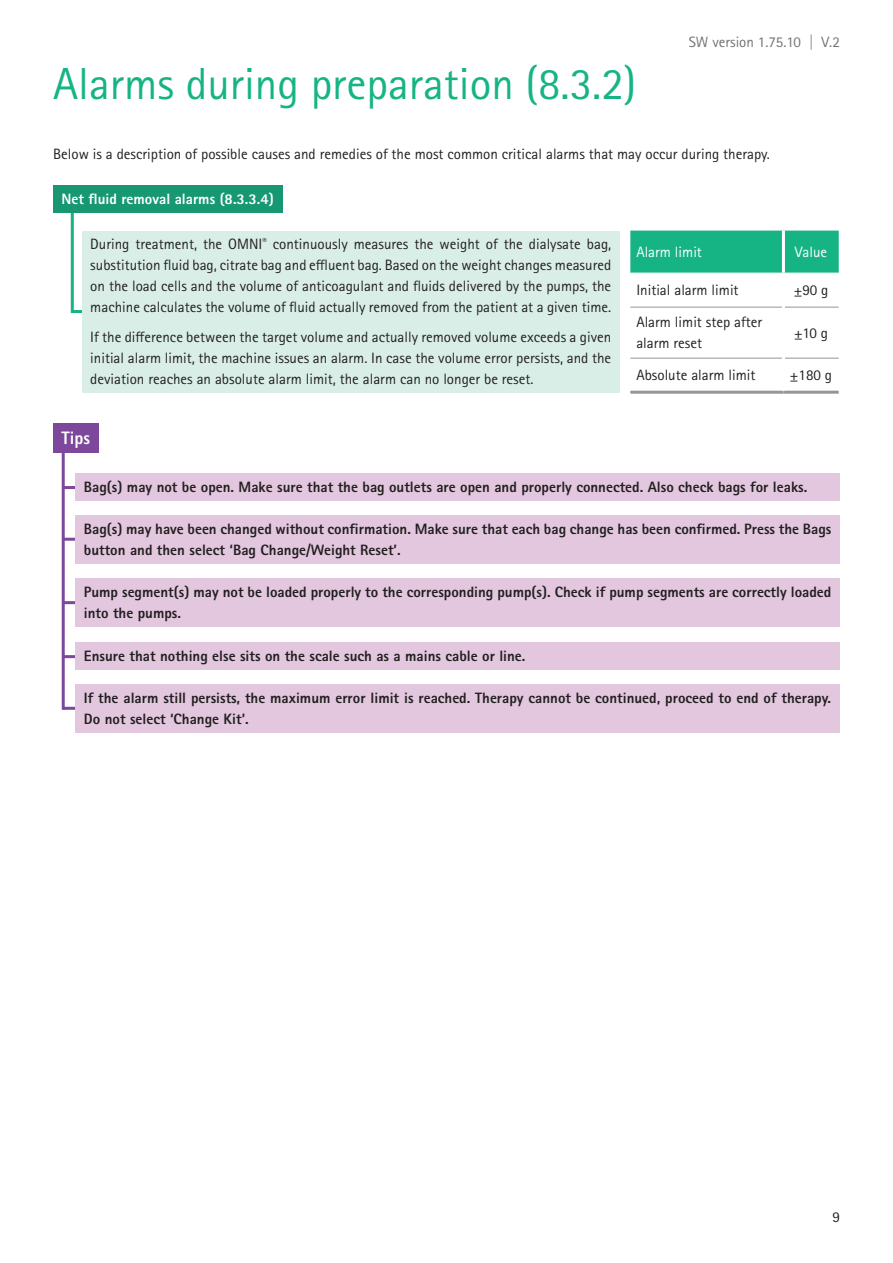
<style>
.page{position:relative;width:893px;height:1263px;background:#fff}
.page>*{position:absolute;margin:0;border:0;box-sizing:border-box;transform-origin:0 0}
.t1{font:45px "Rotis Sans Serif Pro";color:#16b484}
.t2{font:800 18px "Rotis Sans Serif Pro";color:#fff}
.t3{font:15px/21px "Rotis Sans Serif Pro";color:#231f20;text-align:justify}
.t4{font:800 15px/21px "Rotis Sans Serif Pro";color:#231f20}
.t5{font:800 15px "Rotis Sans Serif Pro";color:#fff}
.t6{font:15px "Rotis Sans Serif Pro";color:#717275}
.t7{font:15px "Rotis Sans Serif Pro";color:#fff}
</style>
<div class="page">
<hr style="left:71px;top:199px;width:3px;height:114px;background:#16b484">
<div style="left:53px;top:185px;width:229px;height:27px;background:#179873"></div>
<hr style="left:72px;top:310px;width:39px;height:3px;background:#16b484">
<div style="left:82px;top:231px;width:538px;height:161px;background:#d9eee6"></div>
<div style="left:630px;top:231px;width:209px;height:42px;background:#16b484"></div>
<hr style="left:630px;top:307px;width:152px;height:1px;background:#939598">
<hr style="left:785px;top:307px;width:54px;height:1px;background:#939598">
<hr style="left:630px;top:358px;width:152px;height:1px;background:#939598">
<hr style="left:785px;top:358px;width:54px;height:1px;background:#939598">
<hr style="left:630px;top:391px;width:153px;height:3px;background:#939598">
<hr style="left:783px;top:391px;width:56px;height:3px;background:#939598">
<hr style="left:782px;top:231px;width:3px;height:42px;background:#fff">
<hr style="left:62px;top:438px;width:3px;height:272px;background:#7d489c">
<hr style="left:63px;top:486px;width:48px;height:3px;background:#7d489c">
<hr style="left:63px;top:601px;width:48px;height:3px;background:#7d489c">
<hr style="left:63px;top:538px;width:48px;height:3px;background:#7d489c">
<hr style="left:63px;top:655px;width:48px;height:3px;background:#7d489c">
<hr style="left:63px;top:707px;width:48px;height:3px;background:#7d489c">
<div style="left:75px;top:473px;width:765px;height:27px;background:#e2c7df"></div>
<div style="left:75px;top:578px;width:765px;height:49px;background:#e2c7df"></div>
<div style="left:75px;top:515px;width:765px;height:48px;background:#e2c7df"></div>
<div style="left:75px;top:642px;width:765px;height:27px;background:#e2c7df"></div>
<div style="left:75px;top:684px;width:765px;height:48px;background:#e2c7df"></div>
<div style="left:53px;top:423px;width:46px;height:29px;background:#7d489c"></div>
<h1 class="t1" style="left:53px;top:57px;width:585px">Alarms during preparation (8.3.2)</h1>
<p class="t6" style="left:689px;top:33px;width:153px">SW version 1.75.10 | V.2</p>
<p class="t3" style="left:53px;top:144px;width:718px">Below is a description of possible causes and remedies of the most common critical alarms that may occur during therapy.</p>
<p class="t5" style="left:62px;top:189px;width:214px">Net fluid removal alarms (8.3.3.4)</p>
<p class="t3" style="left:90px;top:234px;width:522px">During treatment, the OMNI<sup>®</sup> continuously measures the weight of the dialysate bag, substitution fluid bag, citrate bag and effluent bag. Based on the weight changes measured on the load cells and the volume of anticoagulant and fluids delivered by the pumps, the machine calculates the volume of fluid actually removed from the patient at a given time.</p>
<p class="t3" style="left:90px;top:326px;width:522px">If the difference between the target volume and actually removed volume exceeds a given initial alarm limit, the machine issues an alarm. In case the volume error persists, and the deviation reaches an absolute alarm limit, the alarm can no longer be reset.</p>
<p class="t7" style="left:636px;top:243px;width:67px">Alarm limit</p>
<p class="t7" style="left:795px;top:243px;width:34px">Value</p>
<p class="t3" style="left:636px;top:280px;width:104px">Initial alarm limit</p>
<p class="t3" style="left:794px;top:280px;width:36px">±90 g</p>
<p class="t3" style="left:636px;top:312px;width:127px">Alarm limit step after alarm reset</p>
<p class="t3" style="left:794px;top:322px;width:36px">±10 g</p>
<p class="t3" style="left:636px;top:365px;width:121px">Absolute alarm limit</p>
<p class="t3" style="left:790px;top:365px;width:44px">±180 g</p>
<p class="t2" style="left:62px;top:426px;width:30px">Tips</p>
<p class="t4" style="left:84px;top:476px;width:725px">Bag(s) may not be open. Make sure that the bag outlets are open and properly connected. Also check bags for leaks.</p>
<p class="t4" style="left:84px;top:518px;width:749px">Bag(s) may have been changed without confirmation. Make sure that each bag change has been confirmed. Press the Bags button and then select ‘Bag Change/Weight Reset’.</p>
<p class="t4" style="left:84px;top:582px;width:749px">Pump segment(s) may not be loaded properly to the corresponding pump(s). Check if pump segments are correctly loaded into the pumps.</p>
<p class="t4" style="left:84px;top:645px;width:443px">Ensure that nothing else sits on the scale such as a mains cable or line.</p>
<p class="t4" style="left:84px;top:687px;width:749px">If the alarm still persists, the maximum error limit is reached. Therapy cannot be continued, proceed to end of therapy.<br>Do not select ‘Change Kit’.</p>
<p class="t3" style="left:832px;top:1207px;width:9px">9</p>
</div>
